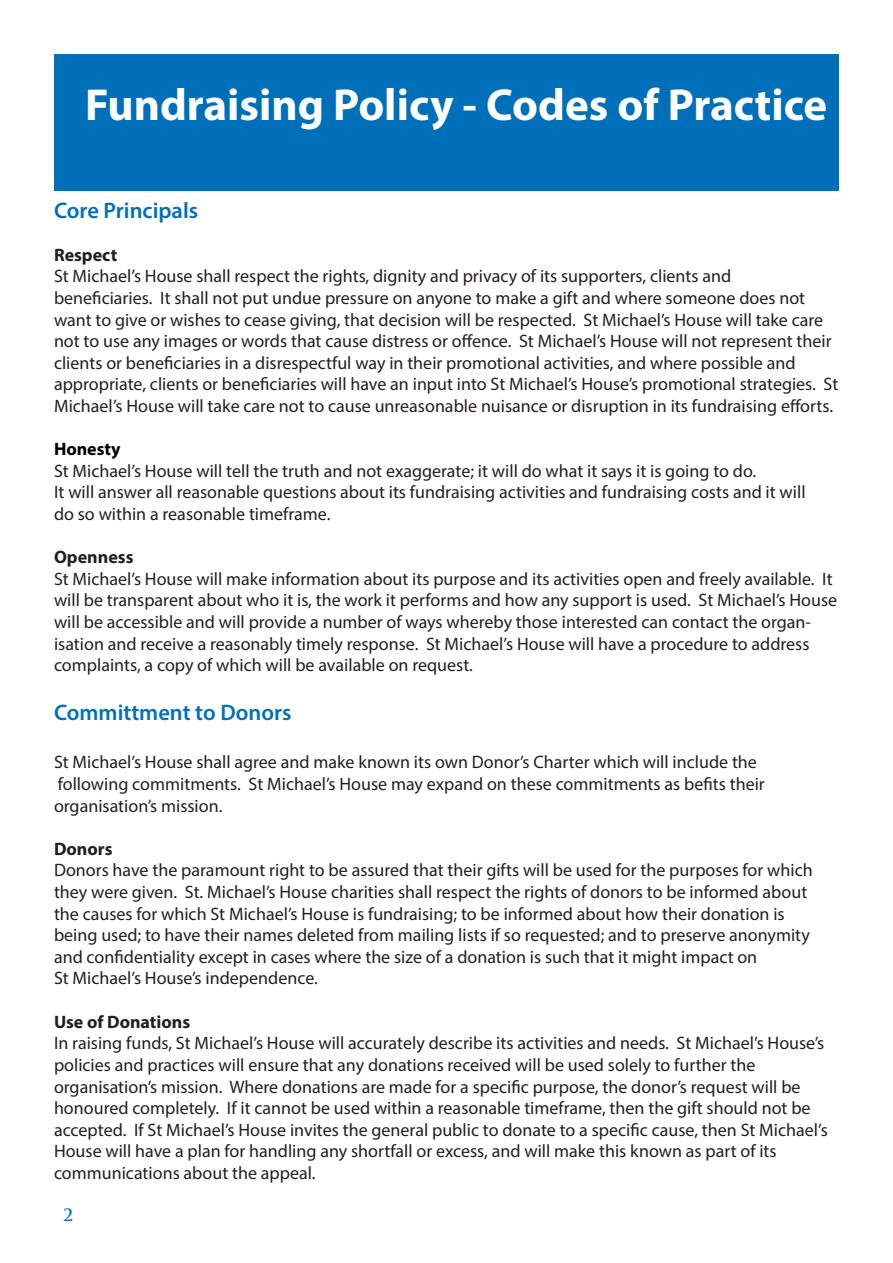
<style>
.page{position:relative;width:893px;height:1263px;background:#fff}
.page>*{position:absolute;margin:0;border:0;box-sizing:border-box;transform-origin:0 0}
.t1{font:700 45px "Myriad Pro";color:#fff}
.t2{font:600 22.5px "Myriad Pro";color:#006fba}
.t3{font:18px/21.6px "Myriad Pro";color:#231f20}
.t4{font:700 18px "Myriad Pro";color:#231f20}
.t5{font:700 18px "Myriad Pro";color:#000}
.t6{font:700 16.5px "Trajan Pro";color:#006fba}
</style>
<div class="page">
<div style="left:54px;top:54px;width:785px;height:136px;background:#006fba"></div>
<p class="t1" style="left:85px;top:75px;width:744px">Fundraising Policy - Codes of Practice</p>
<p class="t2" style="left:54px;top:196px;width:146px">Core Principals</p>
<p class="t4" style="left:54px;top:243px;width:65px">Respect</p>
<p class="t3" style="left:54px;top:265px;width:679px">St Michael’s House shall respect the rights, dignity and privacy of its supporters, clients and</p>
<p class="t3" style="left:54px;top:287px;width:786px">beneficiaries. It shall not put undue pressure on anyone to make a gift and where someone does not want to give or wishes to cease giving, that decision will be respected. St Michael’s House will take care not to use any images or words that cause distress or offence. St Michael’s House will not represent their clients or beneficiaries in a disrespectful way in their promotional activities, and where possible and appropriate, clients or beneficiaries will have an input into St Michael’s House’s promotional strategies. St Michael’s House will take care not to cause unreasonable nuisance or disruption in its fundraising efforts.</p>
<p class="t5" style="left:54px;top:437px;width:68px">Honesty</p>
<p class="t3" style="left:54px;top:460px;width:704px">St Michael’s House will tell the truth and not exaggerate; it will do what it says it is going to do.</p>
<p class="t3" style="left:54px;top:481px;width:753px">It will answer all reasonable questions about its fundraising activities and fundraising costs and it will</p>
<p class="t3" style="left:54px;top:503px;width:278px">do so within a reasonable timeframe.</p>
<p class="t4" style="left:54px;top:545px;width:81px">Openness</p>
<p class="t3" style="left:54px;top:568px;width:785px">St Michael’s House will make information about its purpose and its activities open and freely available. It will be transparent about who it is, the work it performs and how any support is used. St Michael’s House will be accessible and will provide a number of ways whereby those interested can contact the organ&shy;isation and receive a reasonably timely response. St Michael’s House will have a procedure to address complaints, a copy of which will be available on request.</p>
<p class="t2" style="left:54px;top:698px;width:239px">Committment to Donors</p>
<p class="t3" style="left:54px;top:751px;width:704px">St Michael’s House shall agree and make known its own Donor’s Charter which will include the</p>
<p class="t3" style="left:58px;top:773px;width:708px">following commitments. St Michael’s House may expand on these commitments as befits their</p>
<p class="t3" style="left:54px;top:794px;width:170px">organisation’s mission.</p>
<p class="t4" style="left:54px;top:837px;width:60px">Donors</p>
<p class="t3" style="left:54px;top:859px;width:760px">Donors have the paramount right to be assured that their gifts will be used for the purposes for which they were given. St. Michael’s House charities shall respect the rights of donors to be informed about</p>
<p class="t3" style="left:54px;top:902px;width:732px">the causes for which St Michael’s House is fundraising; to be informed about how their donation is</p>
<p class="t3" style="left:54px;top:924px;width:757px">being used; to have their names deleted from mailing lists if so requested; and to preserve anonymity and confidentiality except in cases where the size of a donation is such that it might impact on</p>
<p class="t3" style="left:54px;top:967px;width:265px">St Michael’s House’s independence.</p>
<p class="t4" style="left:54px;top:1010px;width:138px">Use of Donations</p>
<p class="t3" style="left:54px;top:1032px;width:772px">In raising funds, St Michael’s House will accurately describe its activities and needs. St Michael’s House’s policies and practices will ensure that any donations received will be used solely to further the</p>
<p class="t3" style="left:54px;top:1075px;width:775px">organisation’s mission. Where donations are made for a specific purpose, the donor’s request will be honoured completely. If it cannot be used within a reasonable timeframe, then the gift should not be accepted. If St Michael’s House invites the general public to donate to a specific cause, then St Michael’s House will have a plan for handling any shortfall or excess, and will make this known as part of its</p>
<p class="t3" style="left:54px;top:1162px;width:263px">communications about the appeal.</p>
<p class="t6" style="left:63px;top:1205px;width:11px">2</p>
</div>
